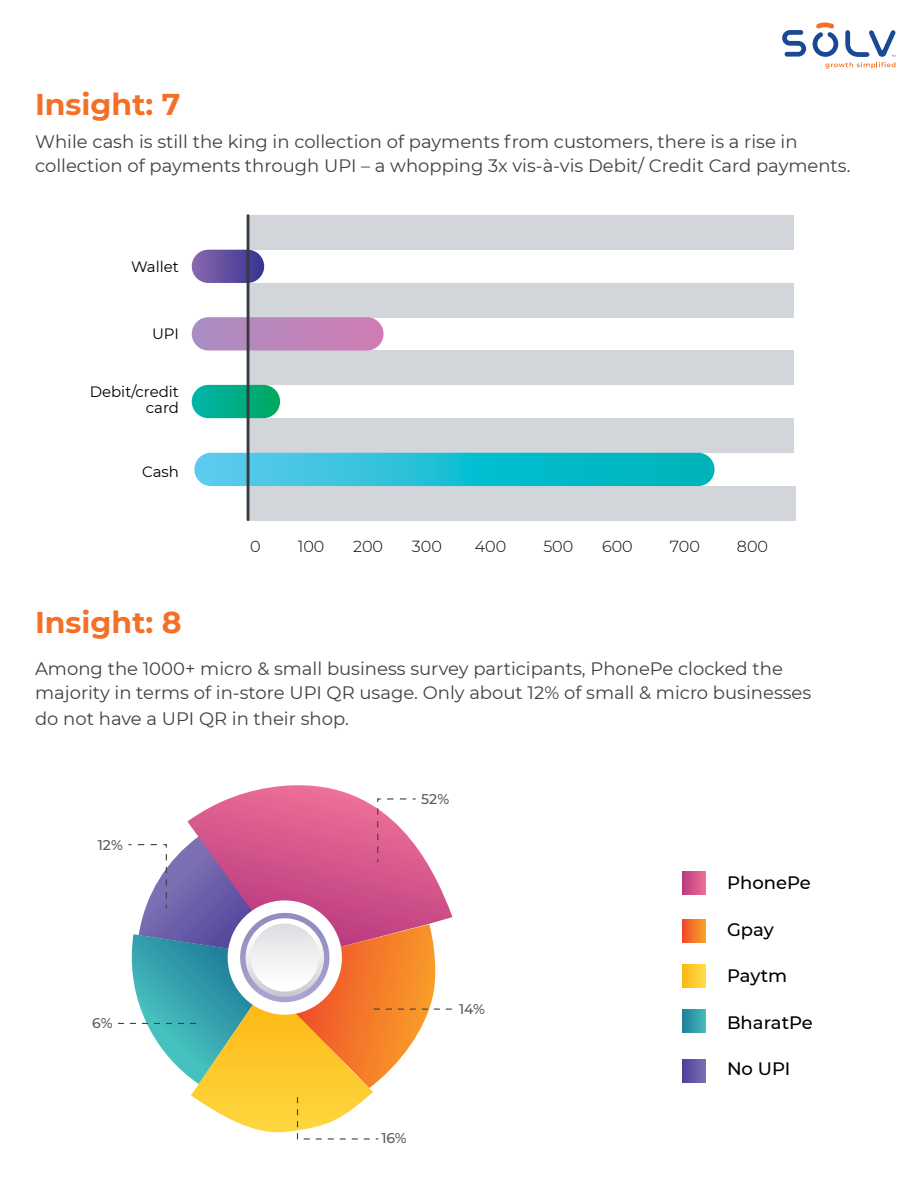
<style>
.page{position:relative;width:918px;height:1188px;background:#fff}
.page>*{position:absolute;margin:0;border:0;box-sizing:border-box;transform-origin:0 0}
.t1{font:700 30px "Montserrat";color:#f37029}
.t2{font:18px/24.8px "Montserrat";color:#414042}
.t3{font:500 18px "Montserrat";color:#010101}
.t4{font:300 16.05px "Montserrat";color:#010101}
.t5{font:15px/16.5px "Montserrat";color:#010101;text-align:right}
.t6{font:500 14.1px "Montserrat";color:#58595b}
</style>
<div class="page">
<svg style="left:782px;top:30px;width:24px;height:27px"></svg>
<svg style="left:813px;top:22px;width:83px;height:47px"></svg>
<svg style="left:682px;top:872px;width:23px;height:23px"></svg>
<svg style="left:682px;top:919px;width:23px;height:23px"></svg>
<svg style="left:682px;top:964px;width:23px;height:23px"></svg>
<svg style="left:682px;top:1009px;width:23px;height:24px"></svg>
<svg style="left:682px;top:1060px;width:23px;height:23px"></svg>
<div style="left:247px;top:215px;width:547px;height:35px;background:#d2d5da"></div>
<div style="left:247px;top:283px;width:547px;height:34px;background:#d2d5da"></div>
<div style="left:247px;top:350px;width:547px;height:35px;background:#d2d5da"></div>
<div style="left:247px;top:418px;width:547px;height:34px;background:#d2d5da"></div>
<svg style="left:192px;top:250px;width:72px;height:33px;background:#604e9e"></svg>
<div style="left:192px;top:317px;width:192px;height:34px;background:linear-gradient(to right,#a88dc1,#d17fb5);border-radius:17px"></div>
<svg style="left:192px;top:385px;width:88px;height:33px;background:#01ac84"></svg>
<div style="left:249px;top:486px;width:547px;height:34px;background:#d2d5da"></div>
<svg style="left:194px;top:453px;width:521px;height:33px;background:#20bed3"></svg>
<hr style="left:247px;top:214px;width:2px;height:307px;background:#363a3c">
<svg style="left:118px;top:785px;width:335px;height:355px"></svg>
<h1 class="t1" style="left:35px;top:83px;width:147px">Insight: 7</h1>
<p class="t2" style="left:35px;top:129px;width:817px;line-height:24px">While cash is still the king in collection of payments from customers, there is a rise in collection of payments through UPI – a whopping 3x vis-à-vis Debit/ Credit Card payments.</p>
<p class="t5" style="left:131px;top:258px;width:49px">Wallet</p>
<p class="t5" style="left:152px;top:325px;width:29px">UPI</p>
<p class="t5" style="left:90px;top:383px;width:91px">Debit/credit card</p>
<p class="t5" style="left:142px;top:463px;width:39px">Cash</p>
<p class="t4" style="left:250px;top:536px;width:12px">0</p>
<p class="t4" style="left:298px;top:536px;width:28px">100</p>
<p class="t4" style="left:353px;top:536px;width:32px">200</p>
<p class="t4" style="left:412px;top:536px;width:31px">300</p>
<p class="t4" style="left:475px;top:536px;width:33px">400</p>
<p class="t4" style="left:543px;top:536px;width:31px">500</p>
<p class="t4" style="left:602px;top:536px;width:32px">600</p>
<p class="t4" style="left:670px;top:536px;width:32px">700</p>
<p class="t4" style="left:737px;top:536px;width:33px">800</p>
<h1 class="t1" style="left:35px;top:601px;width:148px">Insight: 8</h1>
<p class="t2" style="left:35px;top:656px;width:778px">Among the 1000+ micro &amp; small business survey participants, PhonePe clocked the majority in terms of in-store UPI QR usage. Only about 12% of small &amp; micro businesses do not have a UPI QR in their shop.</p>
<p class="t6" style="left:98px;top:835px;width:27px">12%</p>
<p class="t6" style="left:92px;top:1013px;width:22px">6%</p>
<p class="t6" style="left:421px;top:789px;width:30px">52%</p>
<p class="t6" style="left:381px;top:1128px;width:27px">16%</p>
<p class="t6" style="left:459px;top:999px;width:27px">14%</p>
<p class="t3" style="left:727px;top:871px;width:85px">PhonePe</p>
<p class="t3" style="left:727px;top:917px;width:48px">Gpay</p>
<p class="t3" style="left:727px;top:964px;width:62px">Paytm</p>
<p class="t3" style="left:727px;top:1010px;width:87px">BharatPe</p>
<p class="t3" style="left:727px;top:1056px;width:65px">No UPI</p>
</div>
